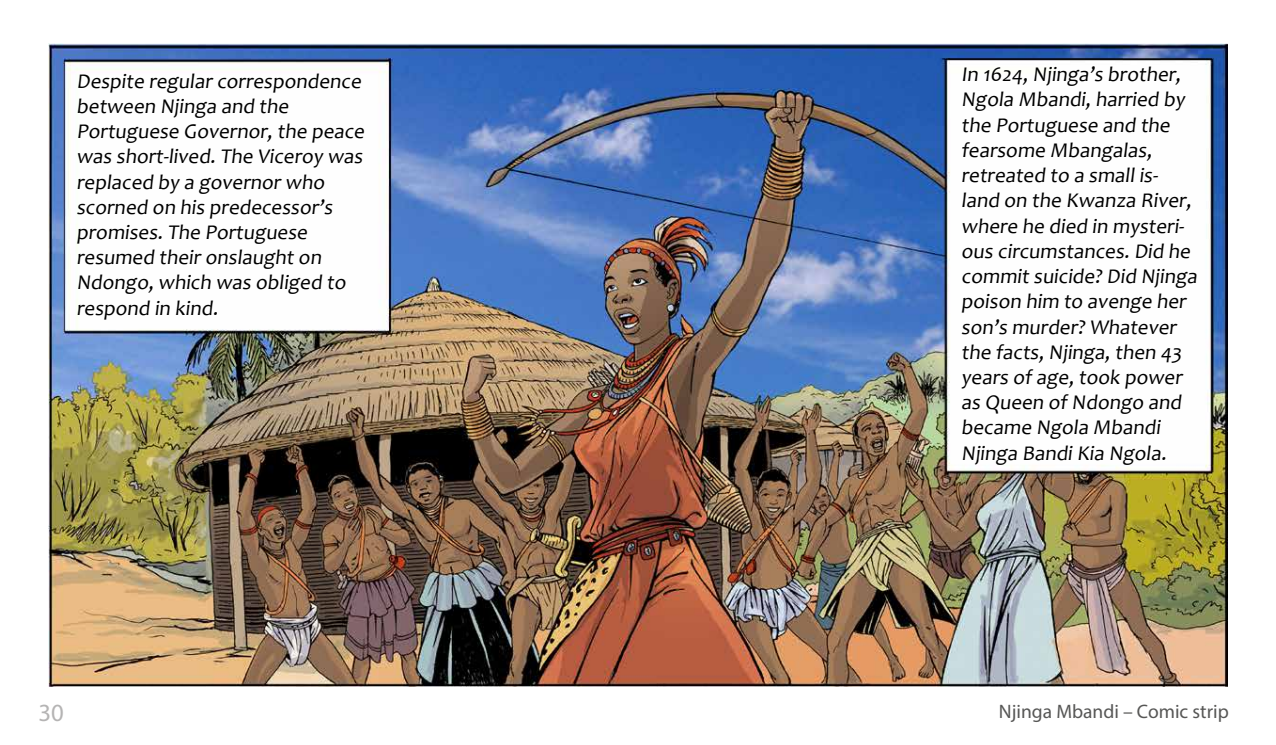
<style>
.page{position:relative;width:1276px;height:745px;background:#fff}
.page>*{position:absolute;margin:0;border:0;box-sizing:border-box;transform-origin:0 0}
.t1{font:24.75px "Myriad Pro";color:#b5b4b4}
.t2{font:21px/25.2px "Candara";color:#000}
.t3{font:19.5px "Myriad Pro";color:#575756}
</style>
<div class="page">
<img style="left:48px;top:44px;width:1180px;height:641px">
<p class="t2" style="left:76px;top:68px;width:292px">Despite regular correspondence between Njinga and the<br>Portuguese Governor, the peace was short-lived. The Viceroy was replaced by a governor who scorned on his predecessor’s promises. The Portuguese resumed their onslaught on<br>Ndongo, which was obliged to respond in kind.</p>
<p class="t2" style="left:961px;top:62px;width:241px">In 1624, Njinga’s brother,<br>Ngola Mbandi, harried by the Portuguese and the fearsome Mbangalas, retreated to a small is&shy;land on the Kwanza River, where he died in mysteri&shy;ous circumstances. Did he commit suicide? Did Njinga poison him to avenge her son’s murder? Whatever the facts, Njinga, then 43 years of age, took power as Queen of Ndongo and became Ngola Mbandi<br>Njinga Bandi Kia Ngola.</p>
<p class="t1" style="left:38px;top:696px;width:27px">30</p>
<p class="t3" style="left:998px;top:699px;width:231px">Njinga Mbandi – Comic strip</p>
</div>
